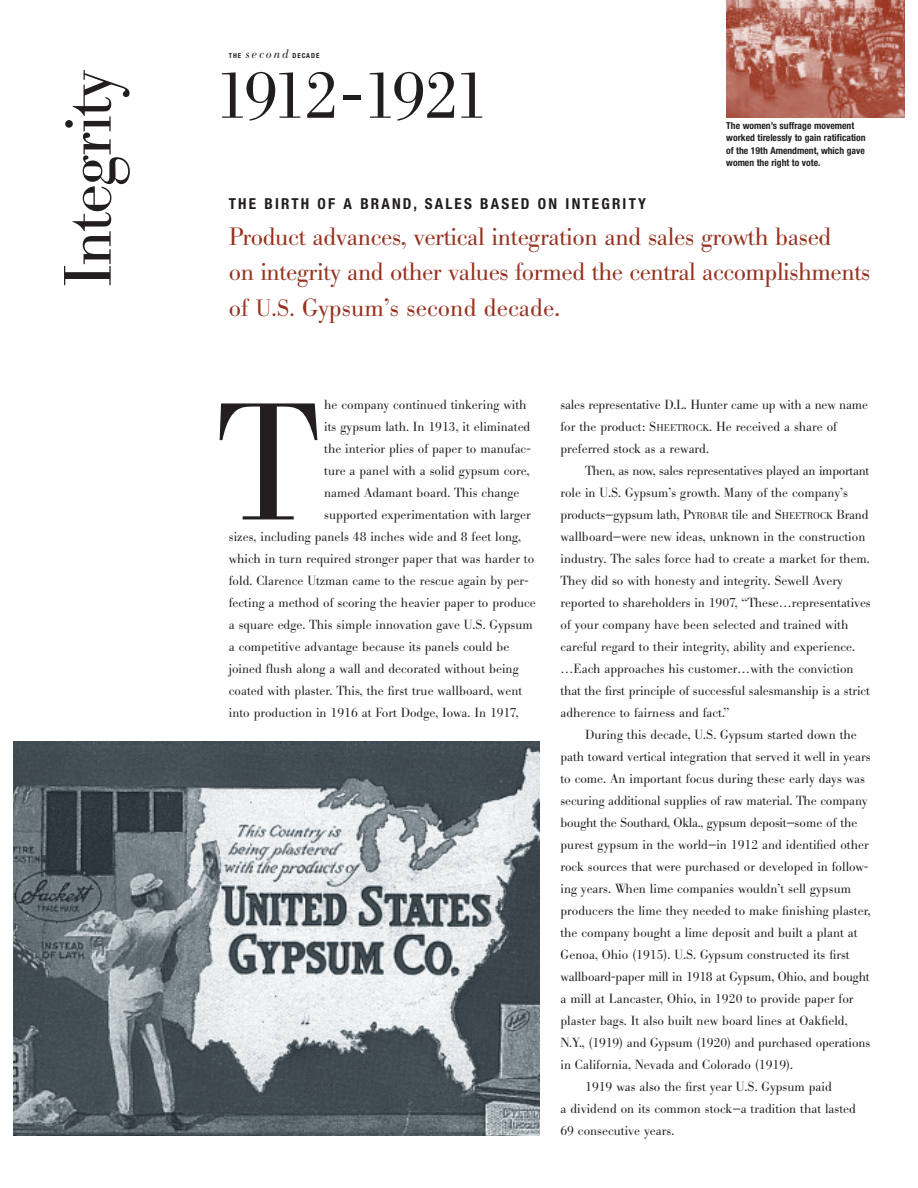
<style>
.page{position:relative;width:918px;height:1188px;background:#fff}
.page>*{position:absolute;margin:0;border:0;box-sizing:border-box;transform-origin:0 0}
.t1{font:300 164.25px "Bodoni BE";color:#231f20}
.t2{font:300 66px "Bodoni BE";letter-spacing:-.025em;color:#221e1f}
.t3{font:300 66px "Bodoni BE";letter-spacing:-.08em;color:#221e1f}
.t4{font:300 24.75px/35.7px "Bodoni BE";letter-spacing:-.015em;color:#963220}
.t5{font:700 condensed 15.15px "Helvetica Neue";letter-spacing:.145em;color:#221e1f}
.t6{font:300 13.05px/22px "Bodoni BE";color:#221e1f}
.t7{font:300 13.05px "Bodoni BE";color:#231f20}
.t8{font:300 13.05px "Bodoni BE";letter-spacing:-.02em;color:#221e1f}
.t9{font:700 condensed 9.6px/12.3px "Helvetica Neue";color:#231f20}
.t10{font:700 condensed 6.9px "Helvetica Neue";letter-spacing:.145em;color:#231f20}
.s1{font-family:"Bodoni BE";font-weight:300;font-style:italic;font-stretch:normal;font-size:12.3px}
.s2{font-size:23.4px}
.s3{font-size:9.75px}
</style>
<div class="page">
<img style="left:14px;top:741px;width:526px;height:394px">
<img style="left:726px;top:0;width:179px;height:118px">
<p class="t10" style="left:229px;top:54px;width:92px">THE <span class="s1">second</span> DECADE</p>
<h2 class="t2" style="left:63px;top:287px;width:219px;rotate:-90deg">Integrity</h2>
<h2 class="t3" style="left:215px;top:70px;width:275px">1912-1921</h2>
<p class="t9" style="left:726px;top:120px;width:141px">The women’s suffrage movement worked tirelessly to gain ratification of the 19th Amendment, which gave women the right to vote.</p>
<p class="t5" style="left:229px;top:198px;width:419px">THE BIRTH OF A BRAND, SALES BASED ON INTEGRITY</p>
<h3 class="t4" style="left:229px;top:221px;width:643px">Product advances, vertical integration and sales growth based<br>on integrity and other values formed the central accomplishments of <span class="s2">U.S.</span> Gypsum’s second decade.</h3>
<p class="t7" style="left:324px;top:400px;width:204px">he company continued tinkering with</p>
<p class="t7" style="left:324px;top:422px;width:208px">its gypsum lath. In 1913, it eliminated</p>
<p class="t7" style="left:324px;top:444px;width:208px">the interior plies of paper to manufac-</p>
<p class="t7" style="left:324px;top:466px;width:207px">ture a panel with a solid gypsum core,</p>
<p class="t7" style="left:324px;top:488px;width:197px">named Adamant board. This change</p>
<p class="t7" style="left:324px;top:510px;width:208px">supported experimentation with larger</p>
<p class="t7" style="left:229px;top:532px;width:294px">sizes, including panels 48 inches wide and 8 feet long,</p>
<p class="t7" style="left:229px;top:554px;width:307px">which in turn required stronger paper that was harder to</p>
<p class="t7" style="left:229px;top:576px;width:302px">fold. Clarence Utzman came to the rescue again by per-</p>
<p class="t7" style="left:229px;top:598px;width:309px">fecting a method of scoring the heavier paper to produce</p>
<p class="t7" style="left:229px;top:620px;width:306px">a square edge. This simple innovation gave U.S. Gypsum</p>
<p class="t7" style="left:229px;top:642px;width:282px">a competitive advantage because its panels could be</p>
<p class="t7" style="left:229px;top:664px;width:291px">joined flush along a wall and decorated without being</p>
<p class="t7" style="left:229px;top:686px;width:295px">coated with plaster. This, the first true wallboard, went</p>
<p class="t7" style="left:229px;top:708px;width:291px">into production in 1916 at Fort Dodge, Iowa. In 1917,</p>
<h1 class="t1" style="left:217px;top:401px;width:104px">T</h1>
<p class="t6" style="left:560px;top:396px;width:309px">sales representative D.L. Hunter came up with a new name for the product: S<span class="s3">HEETROCK</span>. He received a share of preferred stock as a reward.</p>
<p class="t6" style="left:560px;top:462px;width:312px;text-indent:25px">Then, as now, sales representatives played an important role in U.S. Gypsum’s growth. Many of the company’s products—gypsum lath, P<span class="s3">YROBAR</span> tile and S<span class="s3">HEETROCK</span> Brand wallboard—were new ideas, unknown in the construction industry. The sales force had to create a market for them.<br>They did so with honesty and integrity. Sewell Avery reported to shareholders in 1907, “These…representatives of your company have been selected and trained with careful regard to their integrity, ability and experience. …Each approaches his customer…with the conviction that the first principle of successful salesmanship is a strict adherence to fairness and fact.”</p>
<p class="t6" style="left:585px;top:726px;width:273px">During this decade, U.S. Gypsum started down the</p>
<p class="t6" style="left:560px;top:748px;width:312px">path toward vertical integration that served it well in years</p>
<p class="t6" style="left:560px;top:770px;width:306px">to come. An important focus during these early days was</p>
<p class="t6" style="left:560px;top:792px;width:308px">securing additional supplies of raw material. The company</p>
<p class="t8" style="left:560px;top:818px;width:299px">bought the Southard, Okla., gypsum deposit—some of the</p>
<p class="t6" style="left:560px;top:836px;width:310px">purest gypsum in the world—in 1912 and identified other</p>
<p class="t6" style="left:560px;top:858px;width:310px">rock sources that were purchased or developed in follow-</p>
<p class="t6" style="left:560px;top:880px;width:292px">ing years. When lime companies wouldn’t sell gypsum</p>
<p class="t6" style="left:560px;top:902px;width:312px">producers the lime they needed to make finishing plaster,</p>
<p class="t6" style="left:560px;top:924px;width:299px">the company bought a lime deposit and built a plant at</p>
<p class="t6" style="left:560px;top:946px;width:291px">Genoa, Ohio (1915). U.S. Gypsum constructed its first</p>
<p class="t6" style="left:560px;top:968px;width:311px">wallboard-paper mill in 1918 at Gypsum, Ohio, and bought</p>
<p class="t6" style="left:560px;top:990px;width:295px">a mill at Lancaster, Ohio, in 1920 to provide paper for</p>
<p class="t6" style="left:560px;top:1012px;width:289px">plaster bags. It also built new board lines at Oakfield,</p>
<p class="t6" style="left:560px;top:1034px;width:311px">N.Y., (1919) and Gypsum (1920) and purchased operations</p>
<p class="t6" style="left:560px;top:1056px;width:234px">in California, Nevada and Colorado (1919).</p>
<p class="t6" style="left:585px;top:1078px;width:248px">1919 was also the first year U.S. Gypsum paid</p>
<p class="t6" style="left:560px;top:1100px;width:297px">a dividend on its common stock—a tradition that lasted</p>
<p class="t6" style="left:560px;top:1122px;width:115px">69 consecutive years.</p>
</div>
